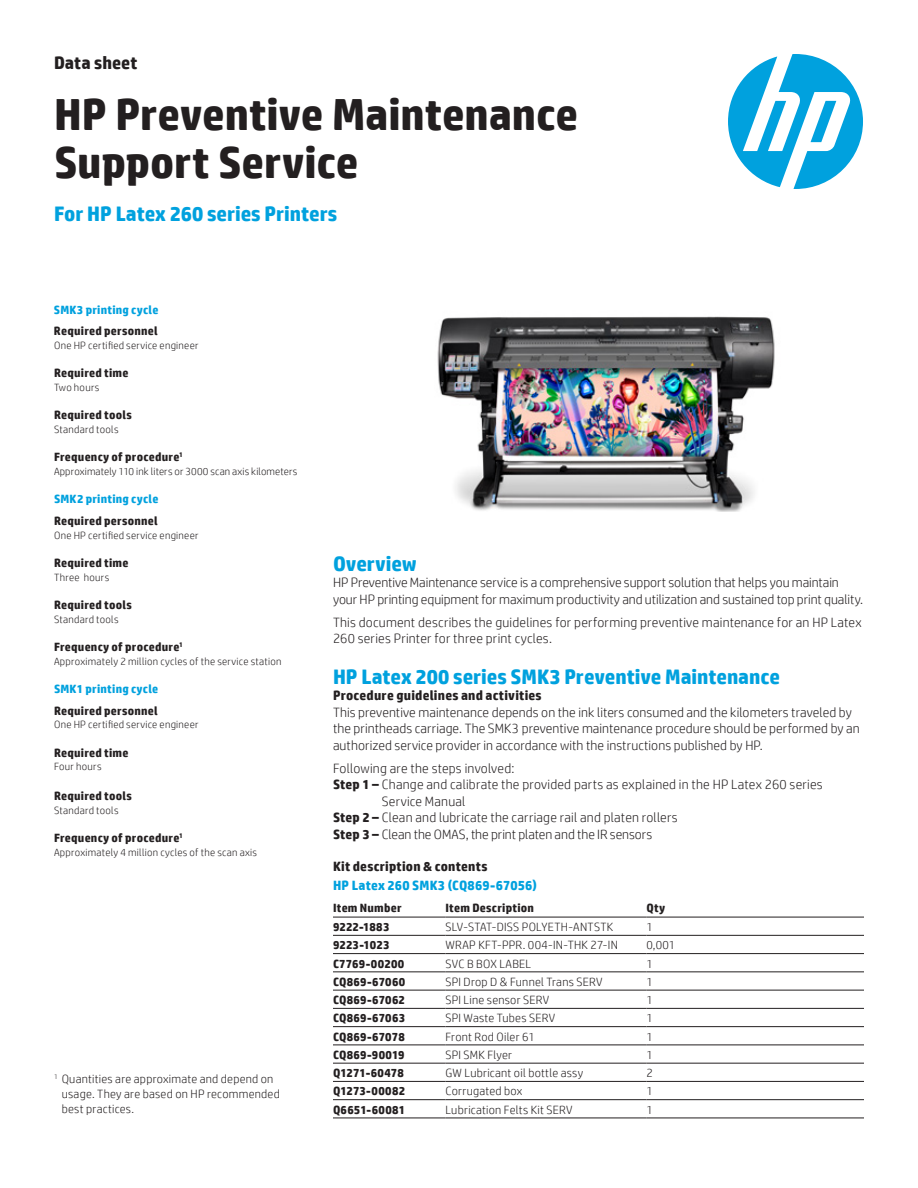
<style>
.page{position:relative;width:918px;height:1188px;background:#fff}
.page>*{position:absolute;margin:0;border:0;box-sizing:border-box;transform-origin:0 0}
.t1{font:700 45px/48px "HP Simplified";letter-spacing:-.005em;color:#231f20}
.t2{font:700 21px "HP Simplified";letter-spacing:-.005em;color:#00a1de}
.t3{font:700 18px "HP Simplified";color:#231f20}
.t4{font:300 13.5px/16.5px "HP Simplified";letter-spacing:.005em;color:#231f20}
.t5{font:700 13.5px "HP Simplified";letter-spacing:.015em;color:#231f20}
.t6{font:700 13.5px "HP Simplified";letter-spacing:.015em;color:#00a1de}
.t7{font:700 12px "HP Simplified";letter-spacing:.02em;color:#231f20}
.t8{font:300 12px/15px "HP Simplified";letter-spacing:.02em;color:#231f20}
.t9{font:700 12px "HP Simplified";letter-spacing:.02em;color:#00a1de}
.t10{font:300 10.5px "HP Simplified";letter-spacing:.025em;color:#231f20}
.s1{font-weight:700}
</style>
<div class="page">
<img style="left:437px;top:316px;width:338px;height:196px">
<svg style="left:728px;top:54px;width:135px;height:135px"></svg>
<hr style="left:333px;top:917px;width:113px;height:1px;background:#231f20">
<hr style="left:446px;top:917px;width:200px;height:1px;background:#231f20">
<hr style="left:646px;top:917px;width:218px;height:1px;background:#231f20">
<hr style="left:333px;top:935px;width:113px;height:1px;background:#231f20">
<hr style="left:446px;top:935px;width:200px;height:1px;background:#231f20">
<hr style="left:646px;top:935px;width:218px;height:1px;background:#231f20">
<hr style="left:333px;top:953px;width:113px;height:1px;background:#231f20">
<hr style="left:446px;top:953px;width:200px;height:1px;background:#231f20">
<hr style="left:646px;top:953px;width:218px;height:1px;background:#231f20">
<hr style="left:333px;top:972px;width:113px;height:1px;background:#231f20">
<hr style="left:446px;top:972px;width:200px;height:1px;background:#231f20">
<hr style="left:646px;top:972px;width:218px;height:1px;background:#231f20">
<hr style="left:333px;top:990px;width:113px;height:1px;background:#231f20">
<hr style="left:446px;top:990px;width:200px;height:1px;background:#231f20">
<hr style="left:646px;top:990px;width:218px;height:1px;background:#231f20">
<hr style="left:333px;top:1008px;width:113px;height:1px;background:#231f20">
<hr style="left:446px;top:1008px;width:200px;height:1px;background:#231f20">
<hr style="left:646px;top:1008px;width:218px;height:1px;background:#231f20">
<hr style="left:333px;top:1026px;width:113px;height:1px;background:#231f20">
<hr style="left:446px;top:1026px;width:200px;height:1px;background:#231f20">
<hr style="left:646px;top:1026px;width:218px;height:1px;background:#231f20">
<hr style="left:333px;top:1045px;width:113px;height:1px;background:#231f20">
<hr style="left:446px;top:1045px;width:200px;height:1px;background:#231f20">
<hr style="left:646px;top:1045px;width:218px;height:1px;background:#231f20">
<hr style="left:333px;top:1063px;width:113px;height:1px;background:#231f20">
<hr style="left:446px;top:1063px;width:200px;height:1px;background:#231f20">
<hr style="left:646px;top:1063px;width:218px;height:1px;background:#231f20">
<hr style="left:333px;top:1081px;width:113px;height:1px;background:#231f20">
<hr style="left:446px;top:1081px;width:200px;height:1px;background:#231f20">
<hr style="left:646px;top:1081px;width:218px;height:1px;background:#231f20">
<hr style="left:333px;top:1099px;width:113px;height:1px;background:#231f20">
<hr style="left:446px;top:1099px;width:200px;height:1px;background:#231f20">
<hr style="left:646px;top:1099px;width:218px;height:1px;background:#231f20">
<hr style="left:333px;top:1118px;width:113px;height:1px;background:#231f20">
<hr style="left:446px;top:1118px;width:200px;height:1px;background:#231f20">
<hr style="left:646px;top:1118px;width:218px;height:1px;background:#231f20">
<h3 class="t3" style="left:54px;top:51px;width:85px">Data sheet</h3>
<h1 class="t1" style="left:54px;top:91px;width:526px">HP Preventive Maintenance<br>Support Service</h1>
<h2 class="t2" style="left:54px;top:200px;width:285px">For HP Latex 260 series Printers</h2>
<p class="t9" style="left:54px;top:302px;width:106px">SMK3 printing cycle</p>
<p class="t7" style="left:54px;top:323px;width:105px">Required personnel</p>
<p class="t10" style="left:54px;top:338px;width:146px">One HP certified service engineer</p>
<p class="t7" style="left:54px;top:365px;width:76px">Required time</p>
<p class="t10" style="left:54px;top:380px;width:47px">Two hours</p>
<p class="t7" style="left:54px;top:407px;width:79px">Required tools</p>
<p class="t10" style="left:54px;top:422px;width:66px">Standard tools</p>
<p class="t7" style="left:54px;top:449px;width:131px">Frequency of procedure<sup>1</sup></p>
<p class="t10" style="left:54px;top:464px;width:245px">Approximately 110 ink liters or 3000 scan axis kilometers</p>
<p class="t9" style="left:54px;top:491px;width:106px">SMK2 printing cycle</p>
<p class="t7" style="left:54px;top:513px;width:105px">Required personnel</p>
<p class="t10" style="left:54px;top:528px;width:146px">One HP certified service engineer</p>
<p class="t7" style="left:54px;top:555px;width:76px">Required time</p>
<p class="t10" style="left:54px;top:570px;width:57px">Three hours</p>
<p class="t7" style="left:54px;top:597px;width:79px">Required tools</p>
<p class="t10" style="left:54px;top:612px;width:66px">Standard tools</p>
<p class="t7" style="left:54px;top:639px;width:131px">Frequency of procedure<sup>1</sup></p>
<p class="t10" style="left:54px;top:654px;width:229px">Approximately 2 million cycles of the service station</p>
<p class="t9" style="left:54px;top:681px;width:106px">SMK1 printing cycle</p>
<p class="t7" style="left:54px;top:703px;width:105px">Required personnel</p>
<p class="t10" style="left:54px;top:718px;width:146px">One HP certified service engineer</p>
<p class="t7" style="left:54px;top:745px;width:76px">Required time</p>
<p class="t10" style="left:54px;top:760px;width:49px">Four hours</p>
<p class="t7" style="left:54px;top:788px;width:79px">Required tools</p>
<p class="t10" style="left:54px;top:803px;width:66px">Standard tools</p>
<p class="t7" style="left:54px;top:830px;width:131px">Frequency of procedure<sup>1</sup></p>
<p class="t10" style="left:54px;top:845px;width:205px">Approximately 4 million cycles of the scan axis</p>
<p class="t8" style="left:62px;top:1071px;width:220px;text-indent:-8px"><sup>1</sup> Quantities are approximate and depend on usage. They are based on HP recommended best practices.</p>
<h2 class="t2" style="left:333px;top:550px;width:85px">Overview</h2>
<p class="t4" style="left:333px;top:574px;width:532px">HP Preventive Maintenance service is a comprehensive support solution that helps you maintain your HP printing equipment for maximum productivity and utilization and sustained top print quality.</p>
<p class="t4" style="left:333px;top:614px;width:530px">This document describes the guidelines for performing preventive maintenance for an HP Latex<br>260 series Printer for three print cycles.</p>
<h2 class="t2" style="left:333px;top:663px;width:449px">HP Latex 200 series SMK3 Preventive Maintenance</h2>
<p class="t5" style="left:333px;top:687px;width:210px">Procedure guidelines and activities</p>
<p class="t4" style="left:333px;top:703px;width:528px">This preventive maintenance depends on the ink liters consumed and the kilometers traveled by the printheads carriage. The SMK3 preventive maintenance procedure should be performed by an authorized service provider in accordance with the instructions published by HP.</p>
<p class="t4" style="left:333px;top:759px;width:183px">Following are the steps involved:</p>
<p class="t4" style="left:333px;top:776px;width:491px"><span class="s1">Step 1 –</span> Change and calibrate the provided parts as explained in the HP Latex 260 series</p>
<p class="t4" style="left:382px;top:792px;width:85px">Service Manual</p>
<p class="t4" style="left:333px;top:809px;width:346px"><span class="s1">Step 2 –</span> Clean and lubricate the carriage rail and platen rollers</p>
<p class="t4" style="left:333px;top:825px;width:321px"><span class="s1">Step 3 –</span> Clean the OMAS, the print platen and the IR sensors</p>
<p class="t5" style="left:333px;top:858px;width:156px">Kit description &amp; contents</p>
<p class="t6" style="left:333px;top:877px;width:205px">HP Latex 260 SMK3 (CQ869-67056)</p>
<p class="t7" style="left:333px;top:900px;width:70px">Item Number</p>
<p class="t7" style="left:446px;top:900px;width:90px">Item Description</p>
<p class="t7" style="left:646px;top:900px;width:20px">Qty</p>
<p class="t7" style="left:333px;top:919px;width:58px">9222-1883</p>
<p class="t8" style="left:446px;top:919px;width:169px">SLV-STAT-DISS POLYETH-ANTSTK</p>
<p class="t8" style="left:646px;top:919px;width:8px">1</p>
<p class="t7" style="left:333px;top:937px;width:58px">9223-1023</p>
<p class="t8" style="left:446px;top:937px;width:174px">WRAP KFT-PPR. 004-IN-THK 27-IN</p>
<p class="t8" style="left:646px;top:937px;width:31px">0,001</p>
<p class="t7" style="left:333px;top:956px;width:73px">C7769-00200</p>
<p class="t8" style="left:446px;top:956px;width:87px">SVC B BOX LABEL</p>
<p class="t8" style="left:646px;top:956px;width:8px">1</p>
<p class="t7" style="left:333px;top:974px;width:74px">CQ869-67060</p>
<p class="t8" style="left:446px;top:974px;width:159px">SPI Drop D &amp; Funnel Trans SERV</p>
<p class="t8" style="left:646px;top:974px;width:8px">1</p>
<p class="t7" style="left:333px;top:992px;width:74px">CQ869-67062</p>
<p class="t8" style="left:446px;top:992px;width:105px">SPI Line sensor SERV</p>
<p class="t8" style="left:646px;top:992px;width:8px">1</p>
<p class="t7" style="left:333px;top:1010px;width:74px">CQ869-67063</p>
<p class="t8" style="left:446px;top:1010px;width:111px">SPI Waste Tubes SERV</p>
<p class="t8" style="left:646px;top:1010px;width:8px">1</p>
<p class="t7" style="left:333px;top:1029px;width:73px">CQ869-67078</p>
<p class="t8" style="left:446px;top:1029px;width:91px">Front Rod Oiler 61</p>
<p class="t8" style="left:646px;top:1029px;width:8px">1</p>
<p class="t7" style="left:333px;top:1047px;width:73px">CQ869-90019</p>
<p class="t8" style="left:446px;top:1047px;width:68px">SPI SMK Flyer</p>
<p class="t8" style="left:646px;top:1047px;width:8px">1</p>
<p class="t7" style="left:333px;top:1065px;width:72px">Q1271-60478</p>
<p class="t8" style="left:446px;top:1065px;width:139px">GW Lubricant oil bottle assy</p>
<p class="t8" style="left:646px;top:1065px;width:8px">2</p>
<p class="t7" style="left:333px;top:1083px;width:74px">Q1273-00082</p>
<p class="t8" style="left:446px;top:1083px;width:78px">Corrugated box</p>
<p class="t8" style="left:646px;top:1083px;width:8px">1</p>
<p class="t7" style="left:333px;top:1102px;width:74px">Q6651-60081</p>
<p class="t8" style="left:446px;top:1102px;width:129px">Lubrication Felts Kit SERV</p>
<p class="t8" style="left:646px;top:1102px;width:8px">1</p>
</div>
